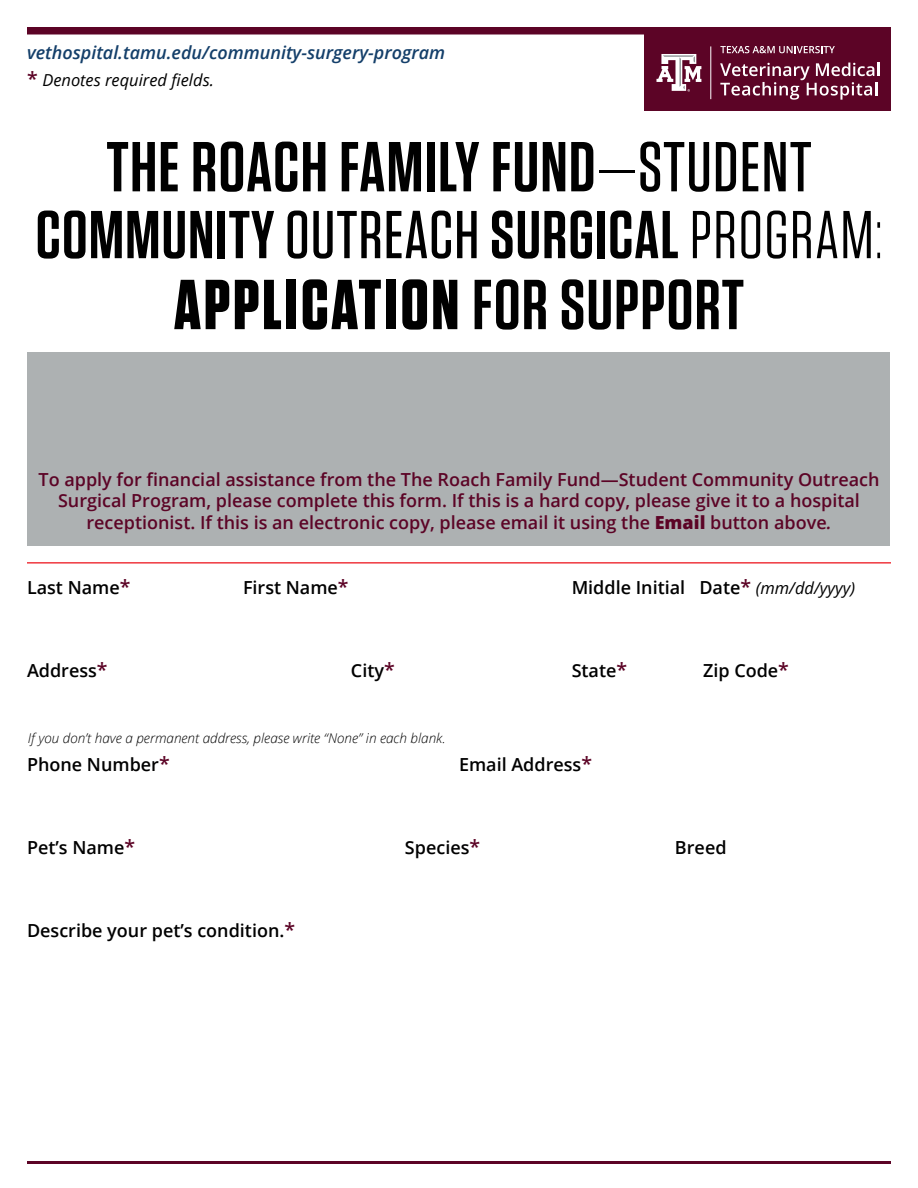
<style>
.page{position:relative;width:918px;height:1188px;background:#fff}
.page>*{position:absolute;margin:0;border:0;box-sizing:border-box;transform-origin:0 0}
.t1{font:600 70.5px "Tungsten";letter-spacing:.02em;color:#000}
.t2{font:700 70.5px "Tungsten";letter-spacing:.04em;color:#000}
.t3{font:600 67.5px "Tungsten";letter-spacing:.02em;color:#000}
.t4{font:600 18px/21.6px "Open Sans";color:#5c0426;text-align:center}
.t5{font:600 18px "Open Sans";color:#000}
.t6{font:italic 600 18px "Open Sans";color:#143f6a}
.t7{font:italic 16.5px "Open Sans";color:#000}
.t8{font:italic 300 13.5px "Open Sans";color:#000}
.s1{font-weight:600;font-style:normal;font-size:19.5px;color:#5c0426}
.s2{font-weight:300}
.s3{font-weight:500}
.s4{font-weight:400}
.s5{font-weight:600}
.s6{font-weight:800}
.s7{font-style:italic}
.s8{font-size:19.5px;color:#5c0426}
.s9{font-weight:400;font-style:italic;font-size:16.5px}
</style>
<div class="page">
<div style="left:27px;top:27px;width:864px;height:7px;background:#5c0426"></div>
<hr style="left:27px;top:1161px;width:864px;height:3px;background:#5c0426">
<div style="left:645px;top:34px;width:246px;height:77px;background:#5c0426"></div>
<svg style="left:656px;top:54px;width:45px;height:38px"></svg>
<svg style="left:720px;top:46px;width:115px;height:7px"></svg>
<svg style="left:720px;top:63px;width:159px;height:37px"></svg>
<hr style="left:710px;top:46px;width:1px;height:53px;background:#fff">
<hr style="left:27px;top:562px;width:864px;height:2px;background:#ef383f">
<div style="left:28px;top:352px;width:862px;height:194px;background:#adb1b2"></div>
<p class="t6" style="left:27px;top:40px;width:420px">vethospital.tamu.edu/community-surgery-program</p>
<p class="t7" style="left:27px;top:69px;width:188px"><span class="s1">*</span> Denotes required fields.</p>
<h1 class="t1" style="left:106px;top:130px;width:707px">THE ROACH FAMILY FUND<span class="s2">—</span><span class="s3">STUDENT</span></h1>
<h2 class="t3" style="left:36px;top:199px;width:848px">COMMUNITY<span class="s3">OUTREACH</span>SURGICAL<span class="s4">PROGRAM</span><span class="s2">:</span></h2>
<h1 class="t2" style="left:174px;top:267px;width:572px">APPLICATION <span class="s5">FOR SUPPORT</span></h1>
<p class="t4" style="left:39px;top:468px;width:843px">To apply for financial assistance from the The Roach Family Fund—Student Community Outreach<br>Surgical Program, please complete this form. If this is a hard copy, please give it to a hospital receptionist. If this is an electronic copy, please email it using the <span class="s6">Email</span> button above<span class="s7">.</span></p>
<p class="t5" style="left:27px;top:575px;width:105px">Last Name<span class="s8">*</span></p>
<p class="t5" style="left:243px;top:575px;width:107px">First Name<span class="s8">*</span></p>
<p class="t5" style="left:572px;top:575px;width:285px">Middle Initial Date<span class="s8">*</span> <span class="s9">(mm/dd/yyyy)</span></p>
<p class="t5" style="left:27px;top:658px;width:82px">Address<span class="s8">*</span></p>
<p class="t5" style="left:351px;top:658px;width:45px">City<span class="s8">*</span></p>
<p class="t5" style="left:572px;top:658px;width:57px">State<span class="s8">*</span></p>
<p class="t5" style="left:703px;top:658px;width:87px">Zip Code<span class="s8">*</span></p>
<p class="t8" style="left:28px;top:729px;width:419px">If you don’t have a permanent address, please write “None” in each blank.</p>
<p class="t5" style="left:27px;top:752px;width:144px">Phone Number<span class="s8">*</span></p>
<p class="t5" style="left:459px;top:752px;width:135px">Email Address<span class="s8">*</span></p>
<p class="t5" style="left:27px;top:835px;width:110px">Pet’s Name<span class="s8">*</span></p>
<p class="t5" style="left:405px;top:835px;width:77px">Species<span class="s8">*</span></p>
<p class="t5" style="left:675px;top:835px;width:53px">Breed</p>
<p class="t5" style="left:27px;top:918px;width:270px">Describe your pet’s condition.<span class="s8">*</span></p>
</div>
